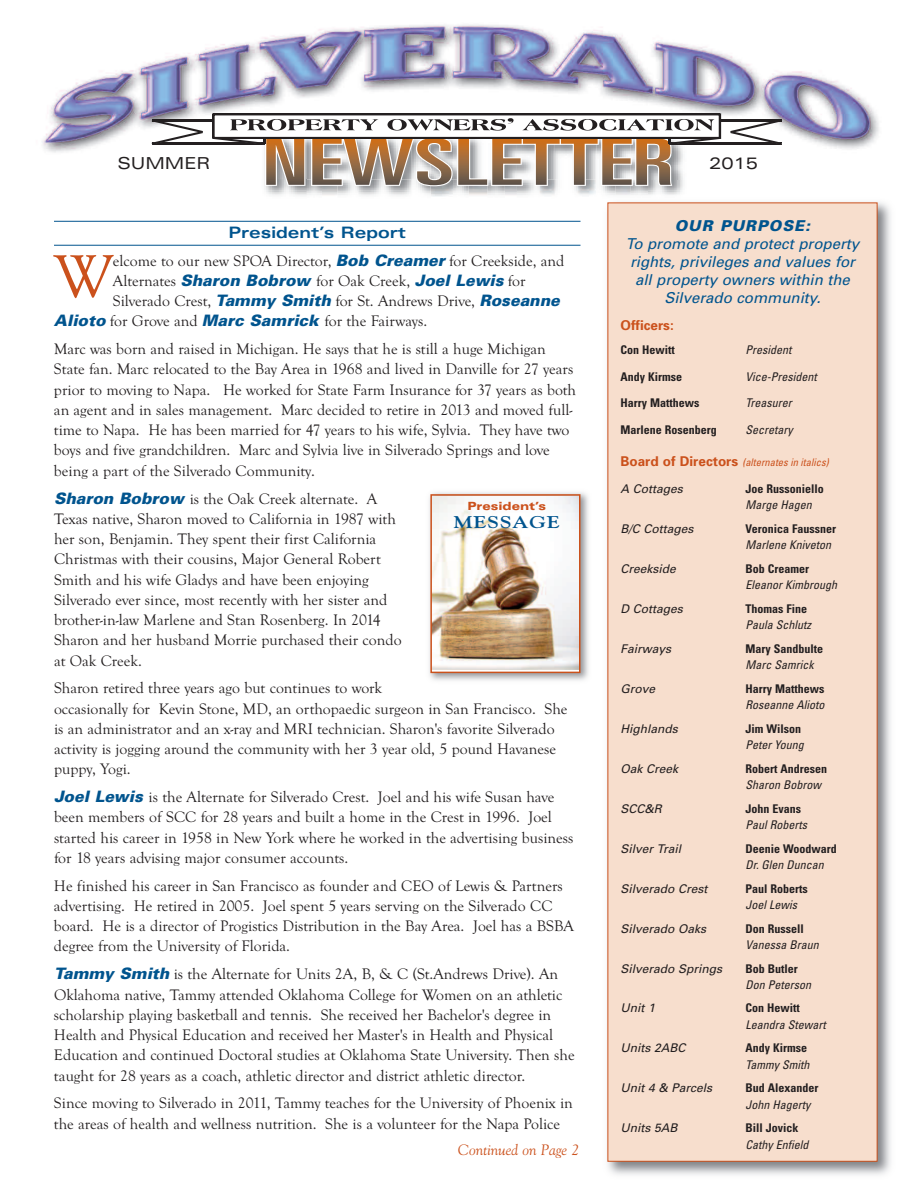
<style>
.page{position:relative;width:918px;height:1188px;background:#fff}
.page>*{position:absolute;margin:0;border:0;box-sizing:border-box;transform-origin:0 0}
.t1{font:60.9px "Goudy Old Style T";color:#cb511c}
.t2{font:700 16.95px "Goudy";letter-spacing:.035em;color:#00548e;scale:1.25 1}
.t3{font:expanded 16.5px "Univers";color:#231f20}
.t4{font:15.75px/20.2px "Goudy Old Style T";color:#231f20}
.t5{font:700 expanded 15.75px "Univers";color:#00548e}
.t6{font:italic 15px/18px "Univers";color:#00548e;text-align:center}
.t7{font:italic 15px "Goudy";color:#cb511c}
.t8{font:italic 900 15px "Univers";letter-spacing:.065em;color:#00548e}
.t9{font:700 13.5px "Univers";color:#cb511c}
.t10{font:italic condensed 12px "Univers";color:#231f20}
.t11{font:700 condensed 12px "Univers";color:#231f20}
.t12{font:italic 12px "Univers";color:#231f20}
.t13{font:900 expanded 11.25px "Univers";color:#cb511c}
.t14{font:italic condensed 10.5px "Univers";color:#cb511c}
.s1{font-family:"Univers";font-weight:900;font-style:italic;color:#00548e}
.s2{font-weight:700;font-style:normal;font-stretch:normal;font-size:13.5px}
</style>
<div class="page">
<img style="left:42px;top:24px;width:837px;height:129px">
<hr style="left:669px;top:143px;width:112px;height:2px;background:#231f20">
<svg style="left:730px;top:119px;width:52px;height:26px"></svg>
<hr style="left:720px;top:119px;width:61px;height:2px;background:#231f20">
<hr style="left:152px;top:143px;width:112px;height:2px;background:#231f20">
<svg style="left:152px;top:121px;width:51px;height:24px"></svg>
<hr style="left:152px;top:119px;width:61px;height:2px;background:#231f20">
<svg style="left:212px;top:113px;width:509px;height:84px"></svg>
<div style="left:708px;top:155px;width:71px;height:22px;background:#fff"></div>
<hr style="left:54px;top:221px;width:526px;height:1px;background:#00548e">
<hr style="left:54px;top:245px;width:526px;height:1px;background:#00548e">
<img style="left:601px;top:196px;width:290px;height:979px">
<div style="left:608px;top:203px;width:269px;height:958px;background:#f7decd"></div>
<img style="left:429px;top:492px;width:160px;height:189px">
<img style="left:433px;top:497px;width:144px;height:173px">
<div style="left:430px;top:494px;width:150px;height:179px;border:2px solid #cb511c"></div>
<p class="t3" style="left:117px;top:157px;width:94px">SUMMER</p>
<p class="t3" style="left:709px;top:157px;width:50px">2015</p>
<p class="t5" style="left:228px;top:226px;width:179px">President’s Report</p>
<h1 class="t1" style="left:54px;top:239px;width:60px">W</h1>
<p class="t4" style="left:113px;top:250px;width:453px">elcome to our new SPOA Director, <span class="s1">Bob Creamer</span> for Creekside, and</p>
<p class="t4" style="left:113px;top:270px;width:414px">Alternates <span class="s1">Sharon Bobrow</span> for Oak Creek, <span class="s1">Joel Lewis</span> for</p>
<p class="t4" style="left:113px;top:291px;width:449px">Silverado Crest, <span class="s1">Tammy Smith</span> for St. Andrews Drive, <span class="s1">Roseanne</span></p>
<p class="t4" style="left:54px;top:311px;width:375px"><span class="s1">Alioto</span> for Grove and <span class="s1">Marc Samrick</span> for the Fairways.</p>
<p class="t4" style="left:54px;top:339px;width:524px">Marc was born and raised in Michigan. He says that he is still a huge Michigan State fan. Marc relocated to the Bay Area in 1968 and lived in Danville for 27 years prior to moving to Napa. He worked for State Farm Insurance for 37 years as both an agent and in sales management. Marc decided to retire in 2013 and moved full&shy;time to Napa. He has been married for 47 years to his wife, Sylvia. They have two boys and five grandchildren. Marc and Sylvia live in Silverado Springs and love being a part of the Silverado Community.</p>
<p class="t4" style="left:54px;top:488px;width:349px"><span class="s1">Sharon Bobrow</span> is the Oak Creek alternate. A Texas native, Sharon moved to California in 1987 with her son, Benjamin. They spent their first California Christmas with their cousins, Major General Robert Smith and his wife Gladys and have been enjoying Silverado ever since, most recently with her sister and brother-in-law Marlene and Stan Rosenberg. In 2014<br>Sharon and her husband Morrie purchased their condo at Oak Creek.</p>
<p class="t4" style="left:54px;top:678px;width:515px">Sharon retired three years ago but continues to work<br>occasionally for Kevin Stone, MD, an orthopaedic surgeon in San Francisco. She is an administrator and an x-ray and MRI technician. Sharon's favorite Silverado activity is jogging around the community with her 3 year old, 5 pound Havanese puppy, Yogi.</p>
<p class="t4" style="left:54px;top:787px;width:521px"><span class="s1">Joel Lewis</span> is the Alternate for Silverado Crest. Joel and his wife Susan have been members of SCC for 28 years and built a home in the Crest in 1996. Joel started his career in 1958 in New York where he worked in the advertising business for 18 years advising major consumer accounts.</p>
<p class="t4" style="left:54px;top:875px;width:522px">He finished his career in San Francisco as founder and CEO of Lewis &amp; Partners advertising. He retired in 2005. Joel spent 5 years serving on the Silverado CC board. He is a director of Progistics Distribution in the Bay Area. Joel has a BSBA degree from the University of Florida.</p>
<p class="t4" style="left:54px;top:964px;width:522px"><span class="s1">Tammy Smith</span> is the Alternate for Units 2A, B, &amp; C (St.Andrews Drive). An Oklahoma native, Tammy attended Oklahoma College for Women on an athletic scholarship playing basketball and tennis. She received her Bachelor's degree in Health and Physical Education and received her Master's in Health and Physical Education and continued Doctoral studies at Oklahoma State University. Then she taught for 28 years as a coach, athletic director and district athletic director.</p>
<p class="t4" style="left:54px;top:1093px;width:520px">Since moving to Silverado in 2011, Tammy teaches for the University of Phoenix in the areas of health and wellness nutrition. She is a volunteer for the Napa Police</p>
<p class="t13" style="left:467px;top:501px;width:80px">President’s</p>
<p class="t2" style="left:454px;top:512px;width:86px">MESSAGE</p>
<p class="t7" style="left:458px;top:1141px;width:122px">Continued on Page 2</p>
<p class="t8" style="left:675px;top:221px;width:137px">OUR PURPOSE:</p>
<p class="t6" style="left:626px;top:236px;width:235px">To promote and protect property rights, privileges and values for all property owners within the<br>Silverado community.</p>
<p class="t9" style="left:621px;top:321px;width:55px">Officers:</p>
<p class="t11" style="left:621px;top:346px;width:56px">Con Hewitt</p>
<p class="t10" style="left:746px;top:346px;width:47px">President</p>
<p class="t11" style="left:621px;top:372px;width:63px">Andy Kirmse</p>
<p class="t10" style="left:746px;top:372px;width:73px">Vice-President</p>
<p class="t11" style="left:621px;top:399px;width:80px">Harry Matthews</p>
<p class="t10" style="left:746px;top:399px;width:48px">Treasurer</p>
<p class="t11" style="left:621px;top:425px;width:98px">Marlene Rosenberg</p>
<p class="t10" style="left:746px;top:425px;width:49px">Secretary</p>
<p class="t14" style="left:621px;top:458px;width:210px"><span class="s2">Board of Directors</span> (alternates in italics)</p>
<p class="t12" style="left:621px;top:484px;width:64px">A Cottages</p>
<p class="t11" style="left:746px;top:484px;width:80px">Joe Russoniello</p>
<p class="t10" style="left:746px;top:501px;width:68px">Marge Hagen</p>
<p class="t12" style="left:621px;top:524px;width:75px">B/C Cottages</p>
<p class="t11" style="left:746px;top:524px;width:92px">Veronica Faussner</p>
<p class="t10" style="left:746px;top:541px;width:87px">Marlene Kniveton</p>
<p class="t12" style="left:621px;top:564px;width:57px">Creekside</p>
<p class="t11" style="left:746px;top:564px;width:65px">Bob Creamer</p>
<p class="t10" style="left:746px;top:580px;width:93px">Eleanor Kimbrough</p>
<p class="t12" style="left:621px;top:604px;width:64px">D Cottages</p>
<p class="t11" style="left:746px;top:604px;width:63px">Thomas Fine</p>
<p class="t10" style="left:746px;top:620px;width:67px">Paula Schlutz</p>
<p class="t12" style="left:621px;top:644px;width:52px">Fairways</p>
<p class="t11" style="left:746px;top:644px;width:79px">Mary Sandbulte</p>
<p class="t10" style="left:746px;top:660px;width:70px">Marc Samrick</p>
<p class="t12" style="left:621px;top:684px;width:36px">Grove</p>
<p class="t11" style="left:746px;top:684px;width:80px">Harry Matthews</p>
<p class="t10" style="left:746px;top:700px;width:80px">Roseanne Alioto</p>
<p class="t12" style="left:621px;top:724px;width:59px">Highlands</p>
<p class="t11" style="left:746px;top:724px;width:57px">Jim Wilson</p>
<p class="t10" style="left:746px;top:740px;width:60px">Peter Young</p>
<p class="t12" style="left:621px;top:764px;width:59px">Oak Creek</p>
<p class="t11" style="left:746px;top:764px;width:83px">Robert Andresen</p>
<p class="t10" style="left:746px;top:780px;width:77px">Sharon Bobrow</p>
<p class="t12" style="left:621px;top:804px;width:43px">SCC&amp;R</p>
<p class="t11" style="left:746px;top:804px;width:57px">John Evans</p>
<p class="t10" style="left:746px;top:820px;width:63px">Paul Roberts</p>
<p class="t12" style="left:621px;top:844px;width:62px">Silver Trail</p>
<p class="t11" style="left:746px;top:844px;width:93px">Deenie Woodward</p>
<p class="t10" style="left:746px;top:860px;width:80px">Dr. Glen Duncan</p>
<p class="t12" style="left:621px;top:884px;width:89px">Silverado Crest</p>
<p class="t11" style="left:746px;top:884px;width:64px">Paul Roberts</p>
<p class="t10" style="left:746px;top:900px;width:53px">Joel Lewis</p>
<p class="t12" style="left:621px;top:924px;width:87px">Silverado Oaks</p>
<p class="t11" style="left:746px;top:924px;width:60px">Don Russell</p>
<p class="t10" style="left:746px;top:940px;width:75px">Vanessa Braun</p>
<p class="t12" style="left:621px;top:964px;width:103px">Silverado Springs</p>
<p class="t11" style="left:746px;top:964px;width:54px">Bob Butler</p>
<p class="t10" style="left:746px;top:980px;width:67px">Don Peterson</p>
<p class="t12" style="left:621px;top:1004px;width:36px">Unit 1</p>
<p class="t11" style="left:746px;top:1004px;width:56px">Con Hewitt</p>
<p class="t10" style="left:746px;top:1020px;width:82px">Leandra Stewart</p>
<p class="t12" style="left:621px;top:1044px;width:67px">Units 2ABC</p>
<p class="t11" style="left:746px;top:1044px;width:63px">Andy Kirmse</p>
<p class="t10" style="left:746px;top:1060px;width:65px">Tammy Smith</p>
<p class="t12" style="left:621px;top:1084px;width:93px">Unit 4 &amp; Parcels</p>
<p class="t11" style="left:746px;top:1084px;width:74px">Bud Alexander</p>
<p class="t10" style="left:746px;top:1100px;width:66px">John Hagerty</p>
<p class="t12" style="left:621px;top:1124px;width:58px">Units 5AB</p>
<p class="t11" style="left:746px;top:1124px;width:54px">Bill Jovick</p>
<p class="t10" style="left:746px;top:1140px;width:64px">Cathy Enfield</p>
</div>
